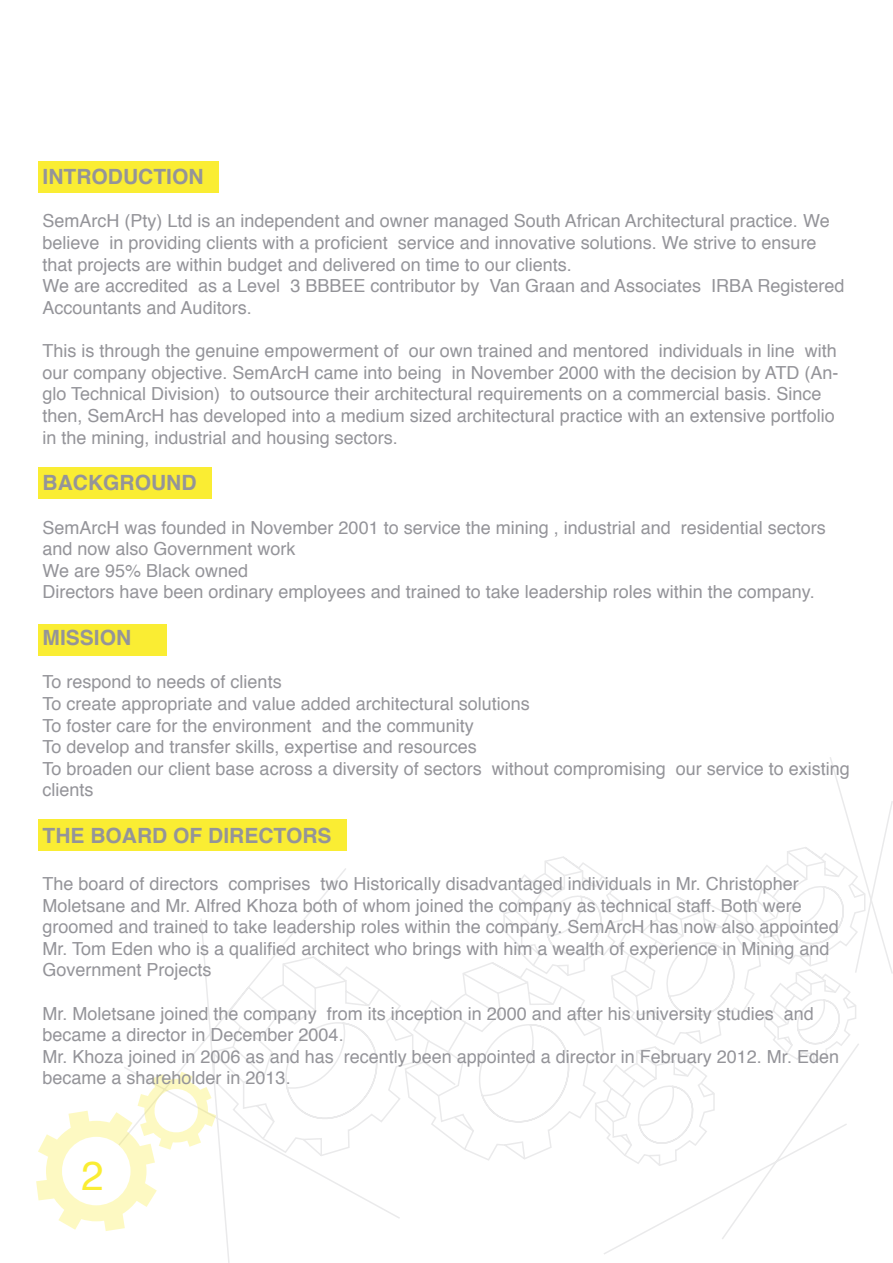
<style>
.page{position:relative;width:893px;height:1263px;background:#fff}
.page>*{position:absolute;margin:0;border:0;box-sizing:border-box;transform-origin:0 0}
.t1{font:40.5px "Helvetica";color:#faed33}
.t2{font:700 21px "Helvetica";color:#949499}
.t3{font:18px/21.6px "Helvetica";color:#949499}
</style>
<div class="page">
<svg style="left:117px;top:757px;width:776px;height:506px"></svg>
<svg style="left:36px;top:1071px;width:180px;height:160px"></svg>
<div style="left:38px;top:162px;width:180px;height:31px;background:#faed33"></div>
<div style="left:38px;top:468px;width:174px;height:31px;background:#faed33"></div>
<div style="left:38px;top:624px;width:129px;height:31px;background:#faed33"></div>
<div style="left:38px;top:819px;width:309px;height:31px;background:#faed33"></div>
<p class="t2" style="left:43px;top:160px;width:162px">INTRODUCTION</p>
<p class="t3" style="left:43px;top:211px;width:803px">SemArcH (Pty) Ltd is an independent and owner managed South African Architectural practice. We believe in providing clients with a proficient service and innovative solutions. We strive to ensure that projects are within budget and delivered on time to our clients.<br>We are accredited as a Level 3 BBBEE contributor by Van Graan and Associates IRBA Registered Accountants and Auditors.</p>
<p class="t3" style="left:43px;top:341px;width:798px">This is through the genuine empowerment of our own trained and mentored individuals in line with our company objective. SemArcH came into being in November 2000 with the decision by ATD (An&shy;glo Technical Division) to outsource their architectural requirements on a commercial basis. Since then, SemArcH has developed into a medium sized architectural practice with an extensive portfolio in the mining, industrial and housing sectors.</p>
<p class="t2" style="left:43px;top:466px;width:155px">BACKGROUND</p>
<p class="t3" style="left:43px;top:517px;width:785px">SemArcH was founded in November 2001 to service the mining , industrial and residential sectors and now also Government work<br>We are 95% Black owned<br>Directors have been ordinary employees and trained to take leadership roles within the company.</p>
<p class="t2" style="left:43px;top:621px;width:90px">MISSION</p>
<p class="t3" style="left:43px;top:672px;width:809px">To respond to needs of clients<br>To create appropriate and value added architectural solutions<br>To foster care for the environment and the community<br>To develop and transfer skills, expertise and resources<br>To broaden our client base across a diversity of sectors without compromising our service to existing clients</p>
<p class="t2" style="left:43px;top:819px;width:290px">THE BOARD OF DIRECTORS</p>
<p class="t3" style="left:43px;top:873px;width:798px">The board of directors comprises two Historically disadvantaged individuals in Mr. Christopher Moletsane and Mr. Alfred Khoza both of whom joined the company as technical staff. Both were groomed and trained to take leadership roles within the company. SemArcH has now also appointed Mr. Tom Eden who is a qualified architect who brings with him a wealth of experience in Mining and Government Projects</p>
<p class="t3" style="left:43px;top:1003px;width:798px">Mr. Moletsane joined the company from its inception in 2000 and after his university studies and became a director in December 2004.<br>Mr. Khoza joined in 2006 as and has recently been appointed a director in February 2012. Mr. Eden became a shareholder in 2013.</p>
<h1 class="t1" style="left:81px;top:1144px;width:24px">2</h1>
</div>
